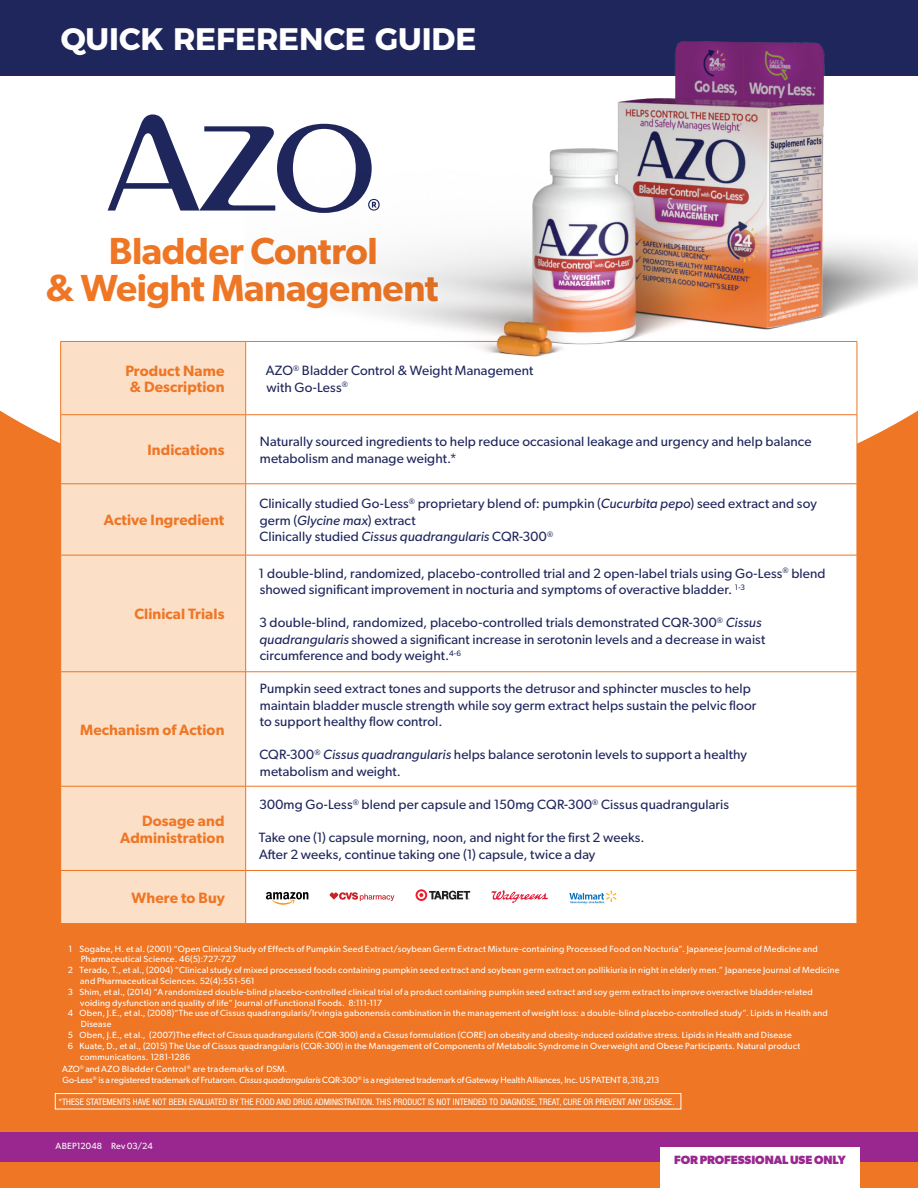
<style>
.page{position:relative;width:918px;height:1188px;background:#fff}
.page>*{position:absolute;margin:0;border:0;box-sizing:border-box;transform-origin:0 0}
.t1{font:600 37.8px/37.5px "Gibson";letter-spacing:-.015em;color:#ee7625;text-align:center}
.t2{font:700 31.05px "Montserrat";color:#fff}
.t3{font:600 15px/16.5px "Gibson";letter-spacing:.005em;color:#ee7625}
.t4{font:13.5px/16.5px "Gibson";letter-spacing:.01em;color:#1f265b}
.t5{font:700 12px "Gibson";letter-spacing:-.005em;color:#99278f}
.t6{font:9px "Gibson";letter-spacing:.02em;color:#fff}
.t7{font:9px/10.5px "Gibson";color:#fff}
.t8{font:condensed 9px "Helvetica Neue LT Std";color:#fff}
.s1{font-style:italic}
</style>
<div class="page">
<div style="left:0;top:0;width:918px;height:76px;background:#1f265b"></div>
<div style="left:0;top:410px;width:918px;height:778px;background:#ee7625"></div>
<div style="left:0;top:1132px;width:918px;height:30px;background:#99278f"></div>
<div style="left:660px;top:1147px;width:199px;height:41px;background:#fff"></div>
<div style="left:55px;top:1093px;width:626px;height:16px;border:1px solid #fff"></div>
<svg style="left:108px;top:114px;width:136px;height:97px"></svg>
<div style="left:61px;top:342px;width:184px;height:581px;background:#fcdfc7"></div>
<svg style="left:246px;top:411px;width:611px;height:512px"></svg>
<hr style="left:60px;top:341px;width:186px;height:1px;background:#ee7625">
<hr style="left:60px;top:342px;width:1px;height:73px;background:#ee7625">
<hr style="left:245px;top:342px;width:1px;height:73px;background:#ee7625">
<hr style="left:857px;top:342px;width:1px;height:73px;background:#ee7625">
<hr style="left:60px;top:414px;width:186px;height:1px;background:#ee7625">
<hr style="left:60px;top:415px;width:1px;height:69px;background:#ee7625">
<hr style="left:246px;top:414px;width:611px;height:1px;background:#ee7625">
<hr style="left:245px;top:415px;width:1px;height:69px;background:#ee7625">
<hr style="left:857px;top:415px;width:1px;height:69px;background:#ee7625">
<hr style="left:60px;top:484px;width:186px;height:1px;background:#ee7625">
<hr style="left:60px;top:484px;width:1px;height:71px;background:#ee7625">
<hr style="left:246px;top:484px;width:611px;height:1px;background:#ee7625">
<hr style="left:245px;top:484px;width:1px;height:71px;background:#ee7625">
<hr style="left:857px;top:484px;width:1px;height:71px;background:#ee7625">
<hr style="left:60px;top:555px;width:186px;height:1px;background:#ee7625">
<hr style="left:60px;top:555px;width:1px;height:117px;background:#ee7625">
<hr style="left:246px;top:555px;width:611px;height:1px;background:#ee7625">
<hr style="left:245px;top:555px;width:1px;height:117px;background:#ee7625">
<hr style="left:857px;top:555px;width:1px;height:117px;background:#ee7625">
<hr style="left:60px;top:672px;width:186px;height:1px;background:#ee7625">
<hr style="left:60px;top:672px;width:1px;height:114px;background:#ee7625">
<hr style="left:246px;top:672px;width:611px;height:1px;background:#ee7625">
<hr style="left:245px;top:672px;width:1px;height:114px;background:#ee7625">
<hr style="left:857px;top:672px;width:1px;height:114px;background:#ee7625">
<hr style="left:60px;top:786px;width:186px;height:1px;background:#ee7625">
<hr style="left:60px;top:786px;width:1px;height:84px;background:#ee7625">
<hr style="left:246px;top:786px;width:611px;height:1px;background:#ee7625">
<hr style="left:245px;top:786px;width:1px;height:84px;background:#ee7625">
<hr style="left:857px;top:786px;width:1px;height:84px;background:#ee7625">
<hr style="left:60px;top:870px;width:186px;height:1px;background:#ee7625">
<hr style="left:60px;top:871px;width:1px;height:52px;background:#ee7625">
<hr style="left:246px;top:870px;width:611px;height:1px;background:#ee7625">
<hr style="left:245px;top:871px;width:1px;height:52px;background:#ee7625">
<hr style="left:857px;top:871px;width:1px;height:52px;background:#ee7625">
<hr style="left:60px;top:923px;width:186px;height:1px;background:#ee7625">
<hr style="left:246px;top:923px;width:611px;height:1px;background:#ee7625">
<svg style="left:266px;top:892px;width:42px;height:13px"></svg>
<svg style="left:330px;top:892px;width:64px;height:9px"></svg>
<svg style="left:416px;top:889px;width:54px;height:12px"></svg>
<svg style="left:491px;top:890px;width:57px;height:13px"></svg>
<svg style="left:569px;top:891px;width:48px;height:13px"></svg>
<img style="left:244px;top:41px;width:674px;height:370px">
<h2 class="t2" style="left:61px;top:13px;width:417px">QUICK REFERENCE GUIDE</h2>
<h1 class="t1" style="left:46px;top:231px;width:394px">Bladder Control<br>&amp; Weight Management</h1>
<h3 class="t3" style="left:125px;top:362px;width:101px">Product Name &amp; Description</h3>
<h3 class="t4" style="left:266px;top:362px;width:269px">AZO<sup>®</sup> Bladder Control &amp; Weight Management with Go-Less<sup>®</sup></h3>
<h3 class="t3" style="left:148px;top:441px;width:78px">Indications</h3>
<h3 class="t4" style="left:260px;top:433px;width:553px">Naturally sourced ingredients to help reduce occasional leakage and urgency and help balance metabolism and manage weight.*</h3>
<h3 class="t3" style="left:104px;top:512px;width:122px">Active Ingredient</h3>
<h3 class="t3" style="left:134px;top:606px;width:92px">Clinical Trials</h3>
<h3 class="t3" style="left:80px;top:721px;width:146px">Mechanism of Action</h3>
<h3 class="t3" style="left:120px;top:812px;width:106px;text-align:right">Dosage and<br>Administration</h3>
<h3 class="t3" style="left:132px;top:889px;width:95px">Where to Buy</h3>
<h3 class="t4" style="left:259px;top:495px;width:559px">Clinically studied Go-Less<sup>®</sup> proprietary blend of: pumpkin (<span class="s1">Cucurbita pepo</span>) seed extract and soy germ (<span class="s1">Glycine max</span>) extract<br>Clinically studied <span class="s1">Cissus quadrangularis</span> CQR-300<sup>®</sup></h3>
<h3 class="t4" style="left:259px;top:564px;width:568px">1 double-blind, randomized, placebo-controlled trial and 2 open-label trials using Go-Less<sup>®</sup> blend showed significant improvement in nocturia and symptoms of overactive bladder. <sup>1-3</sup></h3>
<h3 class="t4" style="left:259px;top:614px;width:508px">3 double-blind, randomized, placebo-controlled trials demonstrated CQR-300<sup>®</sup> <span class="s1">Cissus quadrangularis</span> showed a significant increase in serotonin levels and a decrease in waist circumference and body weight.<sup>4-6</sup></h3>
<h3 class="t4" style="left:260px;top:680px;width:498px">Pumpkin seed extract tones and supports the detrusor and sphincter muscles to help maintain bladder muscle strength while soy germ extract helps sustain the pelvic floor to support healthy flow control.</h3>
<h3 class="t4" style="left:259px;top:746px;width:489px">CQR-300<sup>®</sup> <span class="s1">Cissus quadrangularis</span> helps balance serotonin levels to support a healthy metabolism and weight.</h3>
<h3 class="t4" style="left:259px;top:796px;width:471px">300mg Go-Less<sup>®</sup> blend per capsule and 150mg CQR-300<sup>®</sup> Cissus quadrangularis</h3>
<h3 class="t4" style="left:259px;top:829px;width:387px">Take one (1) capsule morning, noon, and night for the first 2 weeks.<br>After 2 weeks, continue taking one (1) capsule, twice a day</h3>
<p class="t6" style="left:69px;top:943px;width:751px">1 Sogabe, H. et al. (2001) “Open Clinical Study of Effects of Pumpkin Seed Extract/soybean Germ Extract Mixture-containing Processed Food on Nocturia”. Japanese Journal of Medicine and</p>
<p class="t6" style="left:81px;top:954px;width:157px">Pharmaceutical Science. 46(5):727-727</p>
<p class="t6" style="left:68px;top:965px;width:773px">2 Terado, T., et al., (2004) “Clinical study of mixed processed foods containing pumpkin seed extract and soybean germ extract on pollikiuria in night in elderly men.” Japanese Journal of Medicine</p>
<p class="t6" style="left:80px;top:975px;width:176px">and Pharmaceutical Sciences. 52(4):551-561</p>
<p class="t6" style="left:68px;top:986px;width:746px">3 Shim, et al., (2014) “A randomized double-blind placebo-controlled clinical trial of a product containing pumpkin seed extract and soy germ extract to improve overactive bladder-related</p>
<p class="t6" style="left:80px;top:997px;width:303px">voiding dysfunction and quality of life” Journal of Functional Foods. 8:111-117</p>
<p class="t6" style="left:68px;top:1008px;width:762px">4 Oben, J.E., et al., (2008)“The use of Cissus quadrangularis/Irvingia gabonensis combination in the management of weight loss: a double-blind placebo-controlled study”. Lipids in Health and</p>
<p class="t6" style="left:81px;top:1019px;width:32px">Disease</p>
<p class="t6" style="left:68px;top:1029px;width:725px">5 Oben, J.E., et al., (2007)The effect of Cissus quadrangularis (CQR-300) and a Cissus formulation (CORE) on obesity and obesity-induced oxidative stress. Lipids in Health and Disease</p>
<p class="t6" style="left:68px;top:1040px;width:734px">6 Kuate, D., et al., (2015) The Use of Cissus quadrangularis (CQR-300) in the Management of Components of Metabolic Syndrome in Overweight and Obese Participants. Natural product</p>
<p class="t6" style="left:80px;top:1051px;width:112px">communications. 1281-1286</p>
<p class="t7" style="left:62px;top:1064px;width:599px">AZO<sup>®</sup> and AZO Bladder Control<sup>®</sup> are trademarks of DSM.<br>Go-Less<sup>®</sup> is a registered trademark of Frutarom. <span class="s1">Cissus quadrangularis</span> CQR-300<sup>®</sup> is a registered trademark of Gateway Health Alliances, Inc. US PATENT 8,318,213</p>
<p class="t8" style="left:59px;top:1096px;width:617px">*THESE STATEMENTS HAVE NOT BEEN EVALUATED BY THE FOOD AND DRUG ADMINISTRATION. THIS PRODUCT IS NOT INTENDED TO DIAGNOSE, TREAT, CURE OR PREVENT ANY DISEASE.</p>
<p class="t6" style="left:56px;top:1140px;width:99px">ABEP12048 Rev 03/24</p>
<h3 class="t5" style="left:674px;top:1152px;width:173px">FOR PROFESSIONAL USE ONLY</h3>
</div>
